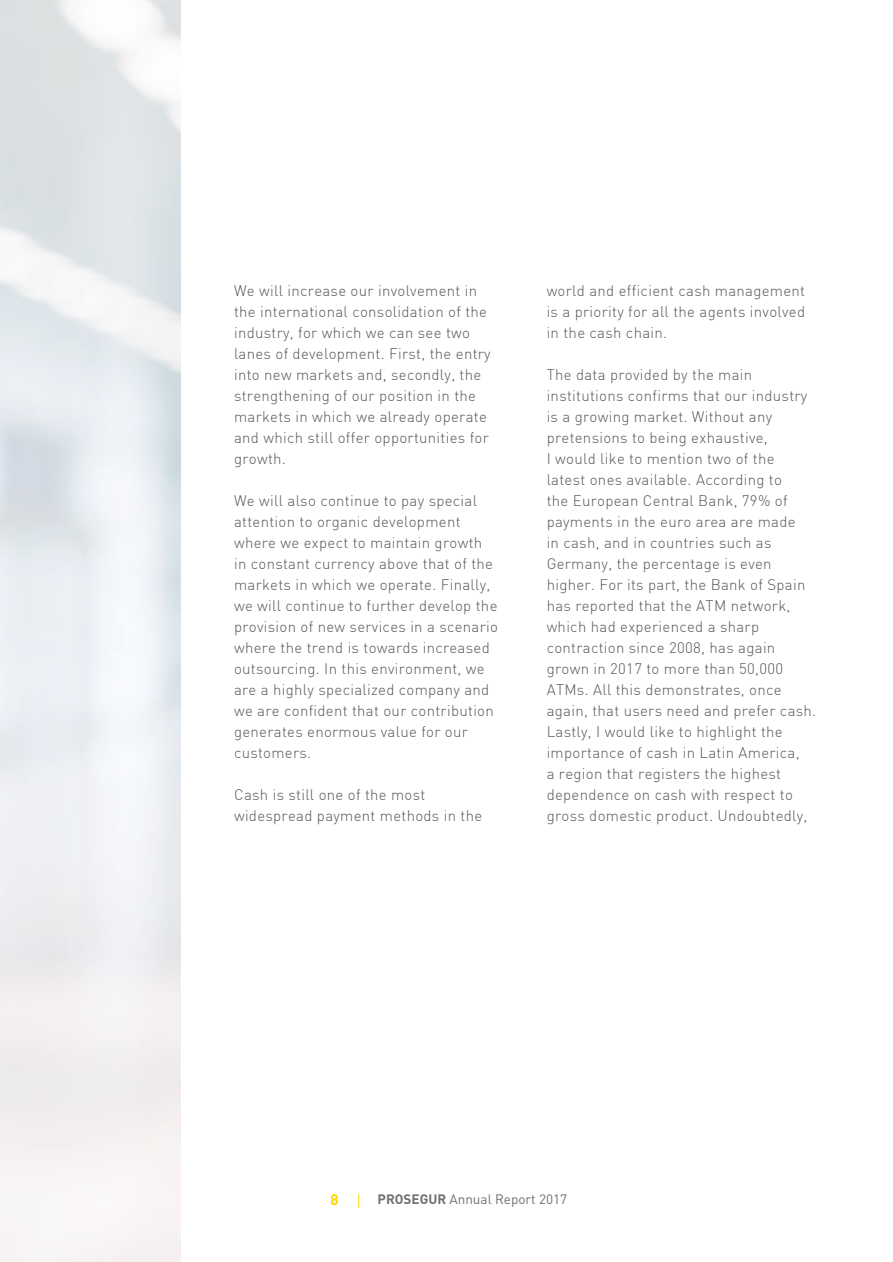
<style>
.page{position:relative;width:893px;height:1262px;background:#fff}
.page>*{position:absolute;margin:0;border:0;box-sizing:border-box;transform-origin:0 0}
.t1{font:300 15px/21px "DIN";letter-spacing:.02em;color:#575756}
.t2{font:700 15px "DIN";color:#ffd400}
.t3{font:13.5px "DIN";color:#70706f}
.s1{font-weight:700}
</style>
<div class="page">
<svg style="left:358px;top:1194px;width:1px;height:13px"></svg>
<p class="t1" style="left:234px;top:280px;width:258px">We will increase our involvement in the international consolidation of the industry, for which we can see two lanes of development. First, the entry into new markets and, secondly, the strengthening of our position in the markets in which we already operate and which still offer opportunities for growth.</p>
<p class="t1" style="left:234px;top:490px;width:266px">We will also continue to pay special attention to organic development where we expect to maintain growth in constant currency above that of the markets in which we operate. Finally, we will continue to further develop the provision of new services in a scenario where the trend is towards increased outsourcing. In this environment, we are a highly specialized company and we are confident that our contribution generates enormous value for our customers.</p>
<p class="t1" style="left:234px;top:784px;width:250px">Cash is still one of the most widespread payment methods in the</p>
<p class="t1" style="left:546px;top:280px;width:260px;text-align:justify">world and efficient cash management is a priority for all the agents involved in the cash chain.</p>
<p class="t1" style="left:546px;top:364px;width:271px">The data provided by the main institutions confirms that our industry is a growing market. Without any pretensions to being exhaustive,<br>I would like to mention two of the latest ones available. According to<br>the European Central Bank, 79% of payments in the euro area are made<br>in cash, and in countries such as Germany, the percentage is even higher. For its part, the Bank of Spain has reported that the ATM network, which had experienced a sharp contraction since 2008, has again grown in 2017 to more than 50,000<br>ATMs. All this demonstrates, once again, that users need and prefer cash.<br>Lastly, I would like to highlight the importance of cash in Latin America,<br>a region that registers the highest dependence on cash with respect to gross domestic product. Undoubtedly,</p>
<p class="t2" style="left:330px;top:1190px;width:10px">8</p>
<p class="t3" style="left:378px;top:1190px;width:191px"><span class="s1">PROSEGUR</span> Annual Report 2017</p>
</div>
